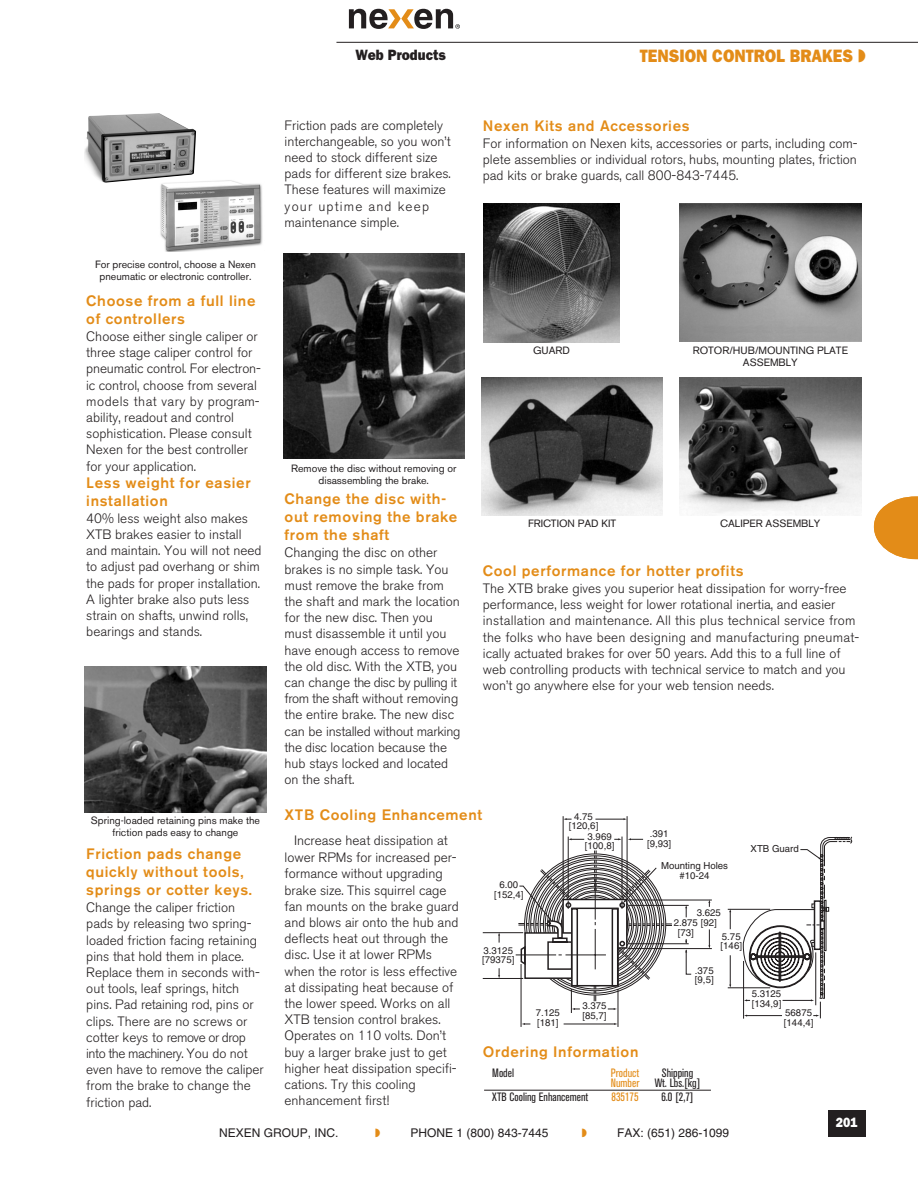
<style>
.page{position:relative;width:918px;height:1188px;background:#fff}
.page>*{position:absolute;margin:0;border:0;box-sizing:border-box;transform-origin:0 0}
.t1{font:800 18px "Franklin Gothic";color:#e38c18;scale:.9 1}
.t2{font:500 15px/18px "Akzidenz Grotesk BE";letter-spacing:.045em;color:#e38c18}
.t3{font:800 15px "Franklin Gothic";color:#231f20;scale:.9 1}
.t4{font:300 13.5px/16.2px "Akzidenz Grotesk BE";color:#231f20}
.t5{font:800 13.5px "Franklin Gothic";color:#fff;scale:.9 1}
.t6{font:condensed 12px "Akzidenz Grotesk BE";color:#231f20}
.t7{font:12px "Helvetica";color:#231f20}
.t8{font:condensed 12px "Akzidenz Grotesk BE";color:#e38c18}
.t9{font:10.5px/12px "Akzidenz Grotesk BE";color:#231f20;text-align:center}
.t10{font:9.6px/9.6px "Helvetica";color:#231f20}
</style>
<div class="page">
<div style="left:828px;top:1110px;width:38px;height:27px;background:#231f20"></div>
<hr style="left:336px;top:42px;width:582px;height:1px;background:#231f20">
<svg style="left:349px;top:9px;width:111px;height:20px"></svg>
<hr style="left:484px;top:1090px;width:227px;height:1px;background:#231f20">
<img style="left:85px;top:113px;width:111px;height:70px">
<img style="left:158px;top:179px;width:105px;height:72px">
<img style="left:85px;top:666px;width:181px;height:147px">
<img style="left:283px;top:254px;width:182px;height:204px">
<img style="left:484px;top:203px;width:135px;height:139px">
<img style="left:680px;top:203px;width:181px;height:139px">
<img style="left:481px;top:377px;width:182px;height:139px">
<img style="left:680px;top:377px;width:181px;height:136px">
<hr style="left:516px;top:955px;width:40px;height:1px;background:#231f20">
<hr style="left:483px;top:932px;width:40px;height:1px;background:#231f20">
<hr style="left:483px;top:978px;width:40px;height:1px;background:#231f20">
<hr style="left:627px;top:816px;width:1px;height:81px;background:#231f20">
<hr style="left:563px;top:816px;width:1px;height:81px;background:#231f20">
<hr style="left:618px;top:989px;width:1px;height:38px;background:#231f20">
<hr style="left:521px;top:964px;width:1px;height:63px;background:#231f20">
<svg style="left:563px;top:818px;width:9px;height:2px"></svg>
<svg style="left:595px;top:818px;width:32px;height:2px"></svg>
<svg style="left:498px;top:932px;width:2px;height:11px"></svg>
<svg style="left:498px;top:968px;width:2px;height:10px"></svg>
<svg style="left:518px;top:836px;width:334px;height:189px"></svg>
<svg style="left:874px;top:496px;width:44px;height:63px"></svg>
<p class="t3" style="left:355px;top:49px;width:102px">Web Products</p>
<h1 class="t1" style="left:640px;top:49px;width:253px">TENSION CONTROL BRAKES ◗</h1>
<p class="t9" style="left:95px;top:259px;width:163px">For precise control, choose a Nexen pneumatic or electronic controller.</p>
<p class="t2" style="left:86px;top:293px;width:171px">Choose from a full line of controllers</p>
<p class="t4" style="left:86px;top:330px;width:176px">Choose either single caliper or three stage caliper control for pneumatic control. For electron&shy;ic control, choose from several models that vary by program&shy;ability, readout and control sophistication. Please consult<br>Nexen for the best controller for your application.</p>
<p class="t2" style="left:86px;top:475px;width:166px">Less weight for easier installation</p>
<p class="t4" style="left:86px;top:511px;width:177px">40% less weight also makes<br>XTB brakes easier to install and maintain. You will not need to adjust pad overhang or shim the pads for proper installation.<br>A lighter brake also puts less strain on shafts, unwind rolls, bearings and stands.</p>
<p class="t9" style="left:91px;top:816px;width:171px">Spring-loaded retaining pins make the friction pads easy to change</p>
<p class="t2" style="left:86px;top:847px;width:167px">Friction pads change quickly without tools, springs or cotter keys.</p>
<p class="t4" style="left:86px;top:901px;width:179px">Change the caliper friction pads by releasing two spring&shy;loaded friction facing retaining pins that hold them in place.<br>Replace them in seconds with&shy;out tools, leaf springs, hitch pins. Pad retaining rod, pins or clips. There are no screws or cotter keys to remove or drop into the machinery. You do not even have to remove the caliper from the brake to change the friction pad.</p>
<p class="t4" style="left:285px;top:118px;width:168px">Friction pads are completely interchangeable, so you won’t need to stock different size pads for different size brakes.<br>These features will maximize your uptime and keep maintenance simple.</p>
<p class="t2" style="left:483px;top:118px;width:208px">Nexen Kits and Accessories</p>
<p class="t4" style="left:483px;top:136px;width:376px;text-align:justify">For information on Nexen kits, accessories or parts, including com&shy;plete assemblies or individual rotors, hubs, mounting plates, friction pad kits or brake guards, call 800-843-7445.</p>
<p class="t9" style="left:533px;top:345px;width:38px">GUARD</p>
<p class="t9" style="left:693px;top:345px;width:157px">ROTOR/HUB/MOUNTING PLATE<br>ASSEMBLY</p>
<p class="t9" style="left:291px;top:463px;width:167px">Remove the disc without removing or disassembling the brake.</p>
<p class="t2" style="left:285px;top:492px;width:174px">Change the disc with&shy;out removing the brake from the shaft</p>
<p class="t4" style="left:285px;top:546px;width:178px">Changing the disc on other brakes is no simple task. You must remove the brake from the shaft and mark the location for the new disc. Then you must disassemble it until you have enough access to remove the old disc. With the XTB, you can change the disc by pulling it from the shaft without removing the entire brake. The new disc can be installed without marking the disc location because the hub stays locked and located on the shaft.</p>
<p class="t9" style="left:528px;top:519px;width:90px">FRICTION PAD KIT</p>
<p class="t9" style="left:720px;top:519px;width:102px">CALIPER ASSEMBLY</p>
<p class="t2" style="left:483px;top:563px;width:262px">Cool performance for hotter profits</p>
<p class="t4" style="left:483px;top:582px;width:378px">The XTB brake gives you superior heat dissipation for worry-free performance, less weight for lower rotational inertia, and easier installation and maintenance. All this plus technical service from the folks who have been designing and manufacturing pneumat&shy;ically actuated brakes for over 50 years. Add this to a full line of web controlling products with technical service to match and you won’t go anywhere else for your web tension needs.</p>
<p class="t2" style="left:285px;top:807px;width:199px">XTB Cooling Enhancement</p>
<p class="t10" style="left:569px;top:812px;width:31px;text-align:center">4.75 [120,6]</p>
<p class="t10" style="left:647px;top:830px;width:26px">.391 [9,93]</p>
<p class="t10" style="left:661px;top:862px;width:68px;text-align:center">Mounting Holes #10-24</p>
<p class="t10" style="left:585px;top:833px;width:31px">3.969 [100,8]</p>
<p class="t4" style="left:285px;top:832px;width:174px;line-height:17.7px;text-align:center">Increase heat dissipation at lower RPMs for increased per-</p>
<p class="t4" style="left:285px;top:867px;width:176px">formance without upgrading brake size. This squirrel cage fan mounts on the brake guard and blows air onto the hub and deflects heat out through the disc. Use it at lower RPMs when the rotor is less effective at dissipating heat because of the lower speed. Works on all<br>XTB tension control brakes.<br>Operates on 110 volts. Don’t buy a larger brake just to get higher heat dissipation specifi&shy;cations. Try this cooling enhancement first!</p>
<p class="t10" style="left:494px;top:881px;width:31px;text-align:center">6.00 [152,4]</p>
<p class="t10" style="left:674px;top:909px;width:48px;text-indent:23px">3.625<br>2.875 [92]</p>
<p class="t10" style="left:695px;top:966px;width:20px">.375 [9,5]</p>
<p class="t10" style="left:678px;top:928px;width:18px">[73]</p>
<p class="t10" style="left:721px;top:932px;width:23px">5.75 [146]</p>
<p class="t10" style="left:482px;top:946px;width:34px">3.3125 [79375]</p>
<p class="t10" style="left:536px;top:1009px;width:26px">7.125 [181]</p>
<p class="t10" style="left:582px;top:1002px;width:26px">3.375 [85,7]</p>
<p class="t2" style="left:483px;top:1044px;width:157px">Ordering Information</p>
<p class="t6" style="left:492px;top:1068px;width:23px">Model</p>
<p class="t8" style="left:611px;top:1068px;width:30px">Product</p>
<p class="t6" style="left:662px;top:1068px;width:33px">Shipping</p>
<p class="t8" style="left:611px;top:1079px;width:30px">Number</p>
<p class="t6" style="left:655px;top:1079px;width:47px">Wt. Lbs.[kg]</p>
<p class="t6" style="left:492px;top:1093px;width:97px">XTB Cooling Enhancement</p>
<p class="t8" style="left:612px;top:1093px;width:28px">835175</p>
<p class="t6" style="left:661px;top:1093px;width:34px">6.0 [2,7]</p>
<p class="t10" style="left:751px;top:845px;width:50px">XTB Guard</p>
<p class="t10" style="left:752px;top:990px;width:31px">5.3125 [134,9]</p>
<p class="t10" style="left:784px;top:1009px;width:31px">56875 [144,4]</p>
<p class="t7" style="left:219px;top:1128px;width:121px">NEXEN GROUP, INC.</p>
<p class="t7" style="left:410px;top:1128px;width:140px">PHONE 1 (800) 843-7445</p>
<p class="t7" style="left:617px;top:1128px;width:114px">FAX: (651) 286-1099</p>
<p class="t5" style="left:836px;top:1118px;width:26px">201</p>
</div>
